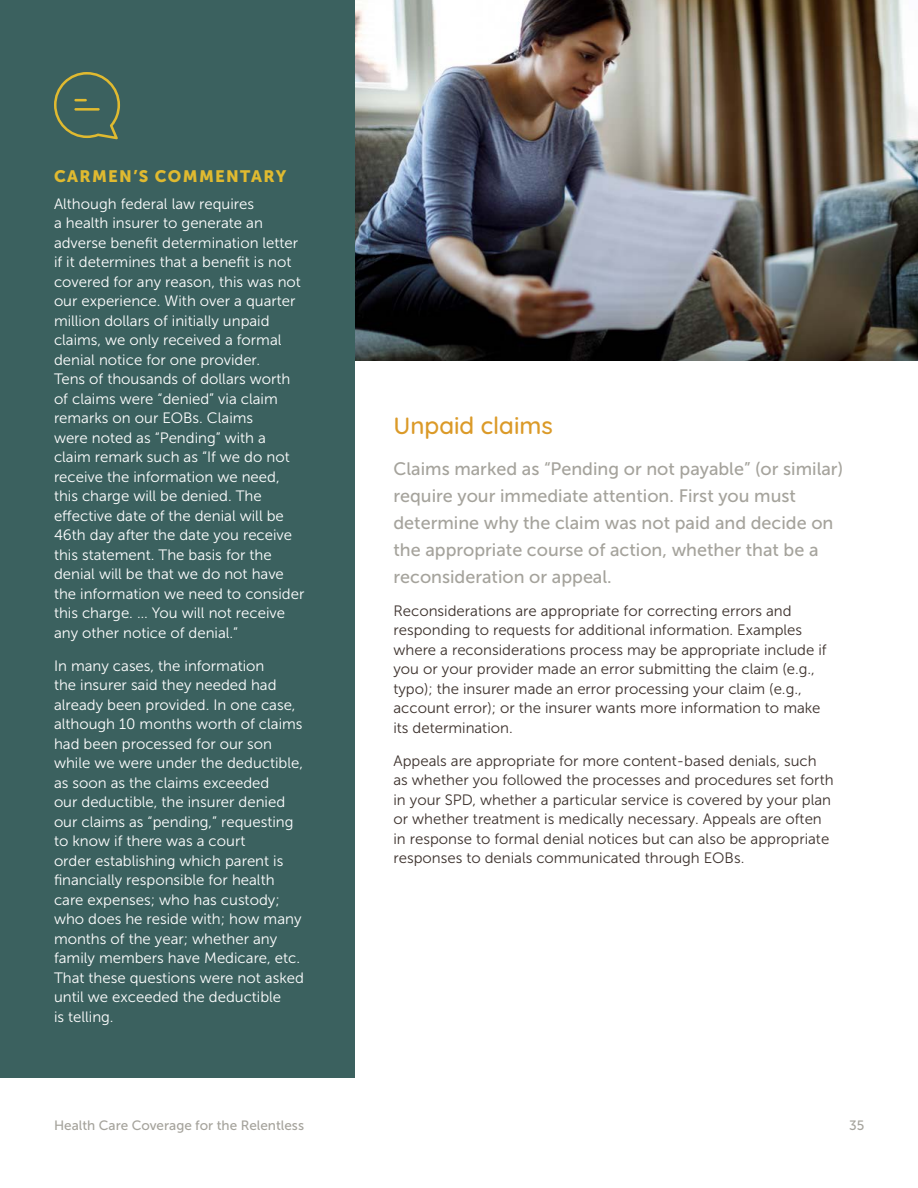
<style>
.page{position:relative;width:918px;height:1188px;background:#fff}
.page>*{position:absolute;margin:0;border:0;box-sizing:border-box;transform-origin:0 0}
.t1{font:500 24px "Quicksand";color:#db9a28}
.t2{font:18px/27px "Museo Sans 500";color:#a5a39c}
.t3{font:16.5px "Museo Sans 900";letter-spacing:.08em;color:#e0ba30}
.t4{font:15px/19.5px "Museo Sans 300";color:#fff}
.t5{font:15px/19.5px "Museo Sans 300";color:#3c312c}
.t6{font:13.5px "Museo Sans 500";color:#a5a39c}
</style>
<div class="page">
<img style="left:355px;top:0;width:563px;height:361px">
<div style="left:0;top:0;width:355px;height:1078px;background:#3b615f"></div>
<svg style="left:54px;top:72px;width:66px;height:67px"></svg>
<hr style="left:74px;top:108px;width:26px;height:3px;background:#e0ba30">
<p class="t3" style="left:54px;top:167px;width:234px">CARMEN’S COMMENTARY</p>
<p class="t4" style="left:54px;top:194px;width:252px">Although federal law requires<br>a health insurer to generate an adverse benefit determination letter if it determines that a benefit is not covered for any reason, this was not our experience. With over a quarter million dollars of initially unpaid claims, we only received a formal denial notice for one provider.<br>Tens of thousands of dollars worth of claims were “denied” via claim remarks on our EOBs. Claims<br>were noted as “Pending” with a claim remark such as “If we do not receive the information we need, this charge will be denied. The effective date of the denial will be 46th day after the date you receive this statement. The basis for the denial will be that we do not have the information we need to consider this charge. … You will not receive any other notice of denial.”</p>
<p class="t4" style="left:54px;top:656px;width:251px">In many cases, the information<br>the insurer said they needed had already been provided. In one case, although 10 months worth of claims had been processed for our son while we were under the deductible, as soon as the claims exceeded<br>our deductible, the insurer denied our claims as “pending,” requesting to know if there was a court<br>order establishing which parent is financially responsible for health care expenses; who has custody; who does he reside with; how many months of the year; whether any family members have Medicare, etc.<br>That these questions were not asked until we exceeded the deductible<br>is telling.</p>
<h1 class="t1" style="left:393px;top:406px;width:161px">Unpaid claims</h1>
<p class="t2" style="left:393px;top:455px;width:451px">Claims marked as “Pending or not payable” (or similar) require your immediate attention. First you must determine why the claim was not paid and decide on the appropriate course of action, whether that be a reconsideration or appeal.</p>
<p class="t5" style="left:393px;top:601px;width:435px">Reconsiderations are appropriate for correcting errors and responding to requests for additional information. Examples where a reconsiderations process may be appropriate include if you or your provider made an error submitting the claim (e.g., typo); the insurer made an error processing your claim (e.g., account error); or the insurer wants more information to make its determination.</p>
<p class="t5" style="left:393px;top:751px;width:442px">Appeals are appropriate for more content-based denials, such as whether you followed the processes and procedures set forth in your SPD, whether a particular service is covered by your plan or whether treatment is medically necessary. Appeals are often in response to formal denial notices but can also be appropriate responses to denials communicated through EOBs.</p>
<p class="t6" style="left:54px;top:1118px;width:252px">Health Care Coverage for the Relentless</p>
<p class="t6" style="left:849px;top:1118px;width:17px">35</p>
</div>
